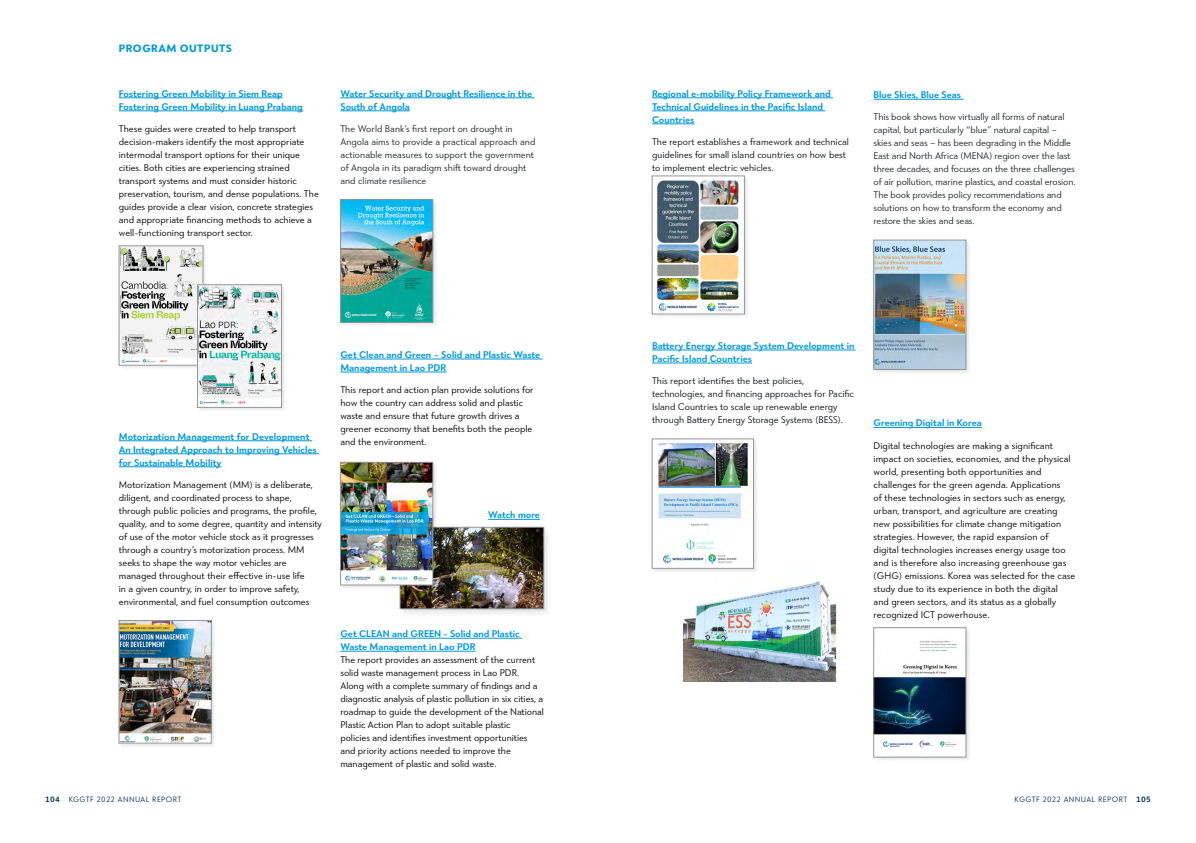
<style>
.page{position:relative;width:1196px;height:843px;background:#fff}
.page>*{position:absolute;margin:0;border:0;box-sizing:border-box;transform-origin:0 0}
.t1{font:700 11px "Tangent";letter-spacing:.045em;color:#0098d7}
.t2{font:300 10px/13px "Tangent";color:#000}
.t3{font:300 10px/13px "Tangent";letter-spacing:-.01em;color:#212529}
.t4{font:600 10px/13px "Tangent";color:#0098d7}
.t5{font:300 10px/13px "Tangent";color:#0e101a}
.t6{font:300 8px "Tangent";letter-spacing:.06em;color:#002f54}
.s1{font-weight:600}
</style>
<div class="page">
<img style="left:683px;top:581px;width:153px;height:100px">
<hr style="left:873px;top:99px;width:90px;height:1px;background:#0098d7">
<hr style="left:873px;top:427px;width:108px;height:1px;background:#0098d7">
<hr style="left:119px;top:98px;width:164px;height:1px;background:#0098d7">
<hr style="left:119px;top:111px;width:184px;height:1px;background:#0098d7">
<hr style="left:340px;top:98px;width:194px;height:1px;background:#0098d7">
<hr style="left:340px;top:111px;width:70px;height:1px;background:#0098d7">
<div style="left:118px;top:245px;width:90px;height:125px;background:#000;opacity:.1"></div>
<img style="left:121px;top:248px;width:80px;height:115px">
<div style="left:119px;top:246px;width:84px;height:119px;border:1px solid #939598"></div>
<div style="left:197px;top:283px;width:89px;height:129px;background:#000;opacity:.1"></div>
<img style="left:199px;top:286px;width:80px;height:119px">
<div style="left:197px;top:284px;width:84px;height:123px;border:1px solid #939598"></div>
<div style="left:339px;top:199px;width:98px;height:128px;background:#000;opacity:.1"></div>
<img style="left:342px;top:201px;width:89px;height:119px">
<div style="left:340px;top:199px;width:93px;height:123px;border:1px solid #939598"></div>
<div style="left:651px;top:175px;width:98px;height:143px;background:#000;opacity:.1"></div>
<img style="left:654px;top:178px;width:88px;height:134px">
<div style="left:652px;top:176px;width:92px;height:138px;border:1px solid #939598"></div>
<div style="left:872px;top:239px;width:98px;height:135px;background:#000;opacity:.1"></div>
<img style="left:875px;top:242px;width:88px;height:125px">
<div style="left:873px;top:240px;width:92px;height:129px;border:1px solid #939598"></div>
<div style="left:872px;top:626px;width:98px;height:135px;background:#000;opacity:.1"></div>
<img style="left:875px;top:629px;width:88px;height:125px">
<div style="left:873px;top:627px;width:92px;height:130px;border:1px solid #939598"></div>
<div style="left:651px;top:438px;width:107px;height:135px;background:#000;opacity:.1"></div>
<img style="left:654px;top:440px;width:97px;height:126px">
<div style="left:652px;top:438px;width:101px;height:130px;border:1px solid #939598"></div>
<div style="left:118px;top:619px;width:98px;height:128px;background:#000;opacity:.1"></div>
<img style="left:121px;top:622px;width:88px;height:119px">
<div style="left:119px;top:620px;width:92px;height:123px;border:1px solid #939598"></div>
<div style="left:398px;top:525px;width:154px;height:92px;background:#000;opacity:.1"></div>
<img style="left:402px;top:529px;width:140px;height:78px">
<div style="left:400px;top:527px;width:144px;height:82px;border:1px solid #939598"></div>
<hr style="left:119px;top:440px;width:193px;height:1px;background:#0098d7">
<hr style="left:119px;top:453px;width:200px;height:1px;background:#0098d7">
<hr style="left:119px;top:466px;width:102px;height:1px;background:#0098d7">
<hr style="left:340px;top:359px;width:202px;height:1px;background:#0098d7">
<hr style="left:340px;top:372px;width:106px;height:1px;background:#0098d7">
<hr style="left:340px;top:638px;width:182px;height:1px;background:#0098d7">
<hr style="left:340px;top:651px;width:135px;height:1px;background:#0098d7">
<hr style="left:652px;top:98px;width:180px;height:1px;background:#0098d7">
<hr style="left:652px;top:111px;width:173px;height:1px;background:#0098d7">
<hr style="left:652px;top:124px;width:42px;height:1px;background:#0098d7">
<hr style="left:652px;top:350px;width:203px;height:1px;background:#0098d7">
<hr style="left:652px;top:363px;width:100px;height:1px;background:#0098d7">
<div style="left:339px;top:461px;width:98px;height:128px;background:#000;opacity:.1"></div>
<img style="left:342px;top:464px;width:89px;height:119px">
<div style="left:340px;top:462px;width:93px;height:123px;border:1px solid #939598"></div>
<hr style="left:488px;top:519px;width:52px;height:1px;background:#0098d7">
<p class="t1" style="left:119px;top:40px;width:114px">PROGRAM OUTPUTS</p>
<p class="t4" style="left:119px;top:86px;width:185px">Fostering Green Mobility in Siem Reap<br>Fostering Green Mobility in Luang Prabang</p>
<p class="t2" style="left:119px;top:122px;width:201px">These guides were created to help transport decision-makers identify the most appropriate intermodal transport options for their unique cities. Both cities are experiencing strained transport systems and must consider historic preservation, tourism, and dense populations. The guides provide a clear vision, concrete strategies and appropriate financing methods to achieve a well-functioning transport sector.</p>
<p class="t4" style="left:340px;top:86px;width:193px">Water Security and Drought Resilience in the<br>South of Angola</p>
<p class="t3" style="left:340px;top:122px;width:196px">The World Bank’s first report on drought in Angola aims to provide a practical approach and actionable measures to support the government of Angola in its paradigm shift toward drought and climate resilience</p>
<p class="t4" style="left:119px;top:429px;width:199px">Motorization Management for Development<br>An Integrated Approach to Improving Vehicles for Sustainable Mobility</p>
<p class="t2" style="left:119px;top:477px;width:205px">Motorization Management (MM) is a deliberate, diligent, and coordinated process to shape, through public policies and programs, the profile, quality, and to some degree, quantity and intensity of use of the motor vehicle stock as it progresses through a country’s motorization process. MM seeks to shape the way motor vehicles are managed throughout their effective in-use life<br>in a given country, in order to improve safety, environmental, and fuel consumption outcomes</p>
<p class="t4" style="left:340px;top:347px;width:201px">Get Clean and Green – Solid and Plastic Waste<br>Management in Lao PDR</p>
<p class="t2" style="left:340px;top:383px;width:195px">This report and action plan provide solutions for how the country can address solid and plastic waste and ensure that future growth drives a greener economy that benefits both the people and the environment.</p>
<p class="t4" style="left:488px;top:508px;width:53px">Watch more</p>
<p class="t4" style="left:340px;top:626px;width:181px">Get CLEAN and GREEN - Solid and Plastic<br>Waste Management in Lao PDR</p>
<p class="t2" style="left:340px;top:653px;width:205px">The report provides an assessment of the current solid waste management process in Lao PDR.<br>Along with a complete summary of findings and a diagnostic analysis of plastic pollution in six cities, a roadmap to guide the development of the National Plastic Action Plan to adopt suitable plastic<br>policies and identifies investment opportunities and priority actions needed to improve the management of plastic and solid waste.</p>
<p class="t4" style="left:652px;top:86px;width:180px">Regional e-mobility Policy Framework and<br>Technical Guidelines in the Pacific Island<br>Countries</p>
<p class="t5" style="left:652px;top:135px;width:198px">The report establishes a framework and technical guidelines for small island countries on how best to implement electric vehicles.</p>
<p class="t4" style="left:873px;top:88px;width:89px">Blue Skies, Blue Seas</p>
<p class="t3" style="left:873px;top:110px;width:203px">This book shows how virtually all forms of natural capital, but particularly “blue” natural capital – skies and seas – has been degrading in the Middle East and North Africa (MENA) region over the last three decades, and focuses on the three challenges of air pollution, marine plastics, and coastal erosion.<br>The book provides policy recommendations and solutions on how to transform the economy and restore the skies and seas.</p>
<p class="t4" style="left:652px;top:338px;width:204px">Battery Energy Storage System Development in<br>Pacific Island Countries</p>
<p class="t5" style="left:652px;top:374px;width:203px">This report identifies the best policies, technologies, and financing approaches for Pacific Island Countries to scale up renewable energy through Battery Energy Storage Systems (BESS).</p>
<p class="t4" style="left:873px;top:416px;width:110px">Greening Digital in Korea</p>
<p class="t2" style="left:873px;top:438px;width:203px">Digital technologies are making a significant impact on societies, economies, and the physical world, presenting both opportunities and challenges for the green agenda. Applications<br>of these technologies in sectors such as energy, urban, transport, and agriculture are creating new possibilities for climate change mitigation strategies. However, the rapid expansion of digital technologies increases energy usage too and is therefore also increasing greenhouse gas (GHG) emissions. Korea was selected for the case study due to its experience in both the digital and green sectors, and its status as a globally recognized ICT powerhouse.</p>
<p class="t6" style="left:45px;top:793px;width:138px"><span class="s1">104</span> KGGTF 2022 ANNUAL REPORT</p>
<p class="t6" style="left:1014px;top:793px;width:138px">KGGTF 2022 ANNUAL REPORT <span class="s1">105</span></p>
</div>
